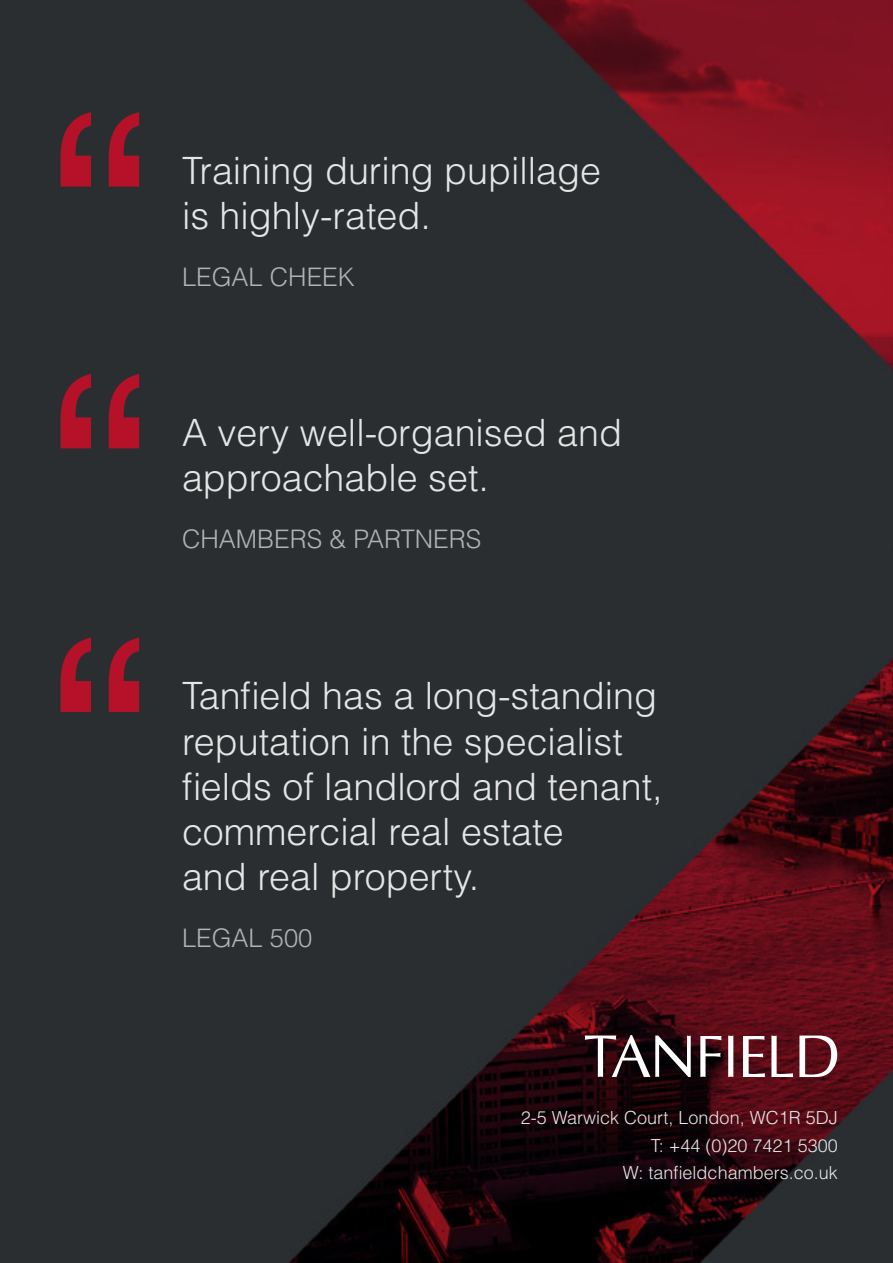
<style>
.page{position:relative;width:893px;height:1263px;background:#fff}
.page>*{position:absolute;margin:0;border:0;box-sizing:border-box;transform-origin:0 0}
.t1{font:291.9px/262.6px "Helvetica CE";color:#b51229;text-align:justify}
.t2{font:300 37.65px/45.2px "Helvetica LT Std";color:#e5e5e5}
.t3{font:300 25.5px "Helvetica LT Std";color:#b3b2b2}
.t4{font:300 18px/27.8px "Helvetica LT Std";color:#e5e5e5;text-align:right}
</style>
<div class="page">
<img style="left:0;top:0;width:893px;height:1263px">
<svg style="left:585px;top:1035px;width:106px;height:42px"></svg>
<svg style="left:700px;top:1036px;width:22px;height:41px"></svg>
<svg style="left:728px;top:1035px;width:5px;height:42px"></svg>
<svg style="left:743px;top:1036px;width:22px;height:41px"></svg>
<svg style="left:771px;top:1035px;width:22px;height:42px"></svg>
<svg style="left:799px;top:1035px;width:38px;height:42px"></svg>
<h1 class="t1" style="left:50px;top:89px;width:99px">“ “ “</h1>
<p class="t2" style="left:182px;top:148px;width:421px">Training during pupillage is highly-rated.</p>
<p class="t3" style="left:182px;top:261px;width:174px">LEGAL CHEEK</p>
<p class="t2" style="left:182px;top:409px;width:442px">A very well-organised and approachable set.</p>
<p class="t3" style="left:182px;top:523px;width:301px">CHAMBERS &amp; PARTNERS</p>
<p class="t2" style="left:182px;top:673px;width:482px">Tanfield has a long-standing reputation in the specialist fields of landlord and tenant, commercial real estate<br>and real property.</p>
<p class="t3" style="left:182px;top:922px;width:132px">LEGAL 500</p>
<p class="t4" style="left:521px;top:1103px;width:318px">2-5 Warwick Court, London, WC1R 5DJ<br>T: +44 (0)20 7421 5300<br>W: tanfieldchambers.co.uk</p>
</div>
